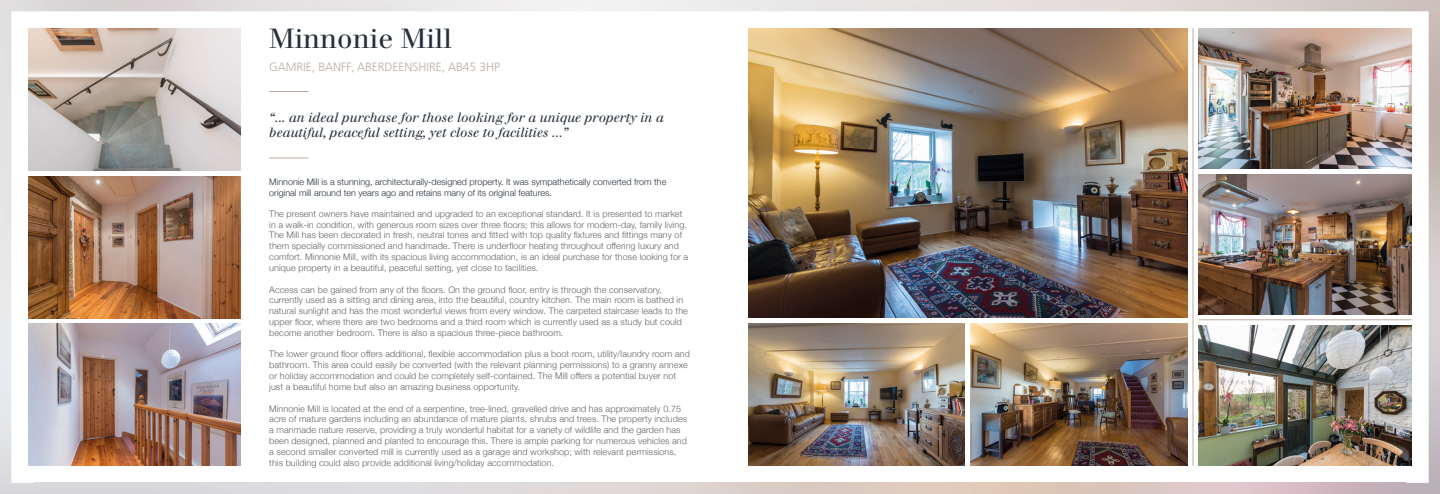
<style>
.page{position:relative;width:1440px;height:494px;background:#fff}
.page>*{position:absolute;margin:0;border:0;box-sizing:border-box;transform-origin:0 0}
.t1{font:27px "Justus";color:#26303d}
.t2{font:13px/15.6px "Justus Italic Oldstyle";color:#26303d}
.t3{font:300 12px "Frutiger";color:#beaba4}
.t4{font:300 9px/10.8px "Helvetica Neue";letter-spacing:.01em;color:#646363}
.t5{font:300 9px/10.8px "Helvetica Neue";color:#26303d}
</style>
<div class="page">
<img style="left:748px;top:35px;width:439px;height:282px">
<img style="left:748px;top:323px;width:217px;height:142px">
<img style="left:971px;top:323px;width:216px;height:142px">
<img style="left:35px;top:176px;width:206px;height:142px">
<img style="left:35px;top:323px;width:206px;height:142px">
<img style="left:35px;top:35px;width:206px;height:135px">
<img style="left:1199px;top:35px;width:206px;height:133px">
<img style="left:1199px;top:174px;width:206px;height:140px">
<img style="left:1199px;top:325px;width:206px;height:140px">
<img style="left:0;top:0;width:1440px;height:35px">
<img style="left:0;top:35px;width:35px;height:458px">
<img style="left:1405px;top:35px;width:35px;height:458px">
<hr style="left:269px;top:91px;width:39px;height:1px;background:#beaba4">
<hr style="left:1199px;top:319px;width:213px;height:1px;background:#beaba4">
<hr style="left:1193px;top:28px;width:1px;height:437px;background:#beaba4">
<hr style="left:269px;top:157px;width:39px;height:1px;background:#beaba4">
<h1 class="t1" style="left:269px;top:22px;width:184px">Minnonie Mill</h1>
<h3 class="t3" style="left:269px;top:60px;width:232px">GAMRIE, BANFF, ABERDEENSHIRE, AB45 3HP</h3>
<h2 class="t2" style="left:269px;top:109px;width:396px">“... an ideal purchase for those looking for a unique property in a beautiful, peaceful setting, yet close to facilities ...”</h2>
<p class="t5" style="left:269px;top:176px;width:399px">Minnonie Mill is a stunning, architecturally-designed property. It was sympathetically converted from the original mill around ten years ago and retains many of its original features.</p>
<p class="t4" style="left:269px;top:207px;width:420px">The present owners have maintained and upgraded to an exceptional standard. It is presented to market in a walk-in condition, with generous room sizes over three floors; this allows for modern-day, family living.<br>The Mill has been decorated in fresh, neutral tones and fitted with top quality fixtures and fittings many of them specially commissioned and handmade. There is underfloor heating throughout offering luxury and comfort. Minnonie Mill, with its spacious living accommodation, is an ideal purchase for those looking for a unique property in a beautiful, peaceful setting, yet close to facilities.</p>
<p class="t4" style="left:269px;top:283px;width:420px">Access can be gained from any of the floors. On the ground floor, entry is through the conservatory, currently used as a sitting and dining area, into the beautiful, country kitchen. The main room is bathed in natural sunlight and has the most wonderful views from every window. The carpeted staircase leads to the upper floor, where there are two bedrooms and a third room which is currently used as a study but could become another bedroom. There is also a spacious three-piece bathroom.</p>
<p class="t4" style="left:269px;top:348px;width:422px">The lower ground floor offers additional, flexible accommodation plus a boot room, utility/laundry room and bathroom. This area could easily be converted (with the relevant planning permissions) to a granny annexe or holiday accommodation and could be completely self-contained. The Mill offers a potential buyer not just a beautiful home but also an amazing business opportunity.</p>
<p class="t4" style="left:269px;top:402px;width:419px">Minnonie Mill is located at the end of a serpentine, tree-lined, gravelled drive and has approximately 0.75 acre of mature gardens including an abundance of mature plants, shrubs and trees. The property includes a manmade nature reserve, providing a truly wonderful habitat for a variety of wildlife and the garden has been designed, planned and planted to encourage this. There is ample parking for numerous vehicles and a second smaller converted mill is currently used as a garage and workshop; with relevant permissions, this building could also provide additional living/holiday accommodation.</p>
</div>
